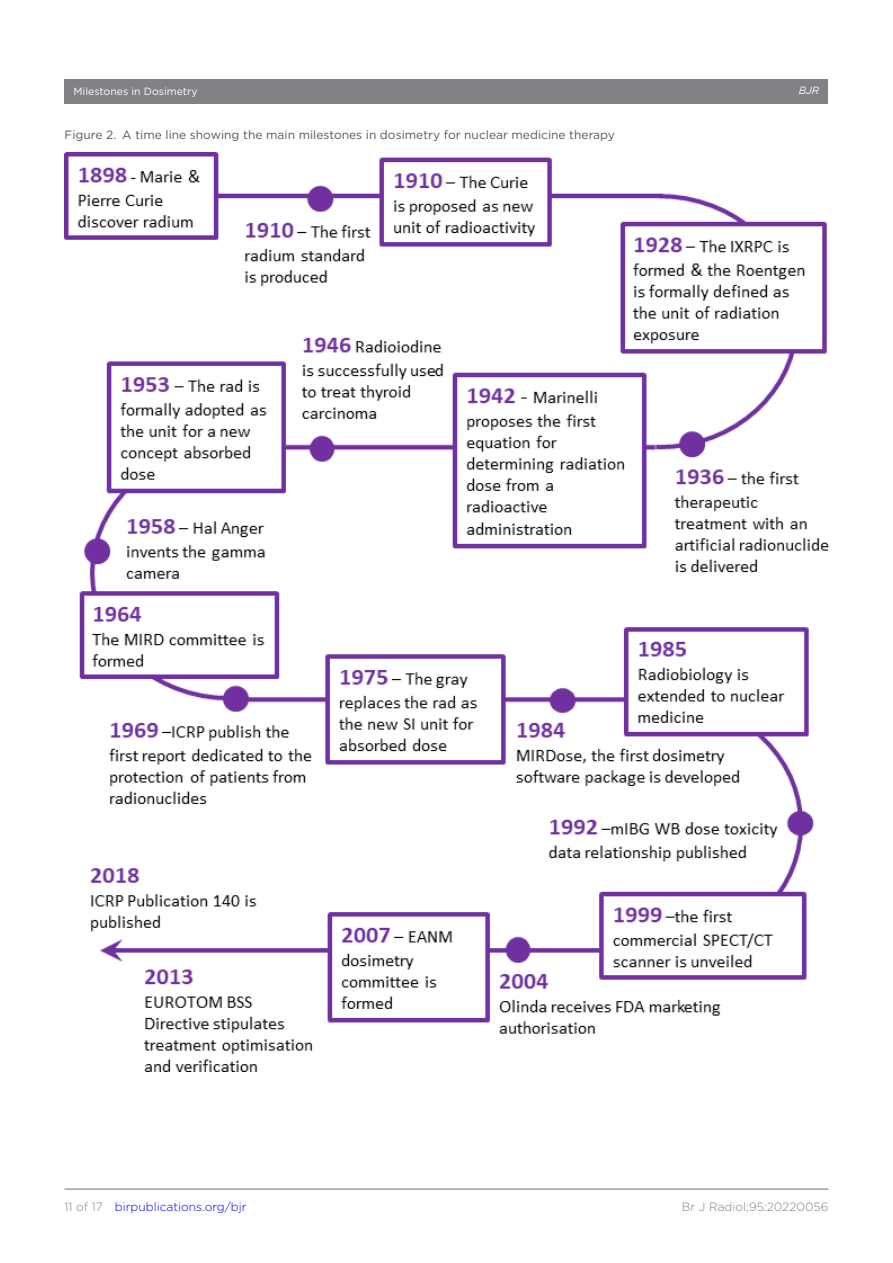
<style>
.page{position:relative;width:893px;height:1263px;background:#fff}
.page>*{position:absolute;margin:0;border:0;box-sizing:border-box;transform-origin:0 0}
.t1{font:12px "Gotham";color:#57585a}
.t2{font:300 12px "Gotham";color:#00f}
.t3{font:300 12px "Gotham";color:#808285}
.t4{font:10.5px "Gotham";color:#fff}
.t5{font:italic 10.5px "Gotham";color:#fff}
.s1{color:#808285}
</style>
<div class="page">
<hr style="left:64px;top:1188px;width:764px;height:2px;background:#808285">
<div style="left:64px;top:79px;width:764px;height:24px;background:#808285"></div>
<img style="left:65px;top:153px;width:763px;height:919px">
<p class="t4" style="left:74px;top:85px;width:126px">Milestones in Dosimetry</p>
<p class="t5" style="left:799px;top:85px;width:22px">BJR</p>
<p class="t1" style="left:64px;top:127px;width:552px">Figure 2. A time line showing the main milestones in dosimetry for nuclear medicine therapy</p>
<p class="t2" style="left:64px;top:1199px;width:184px"><span class="s1">11 of 17</span> birpublications.org/bjr</p>
<p class="t3" style="left:682px;top:1199px;width:148px">Br J Radiol;95:20220056</p>
</div>
